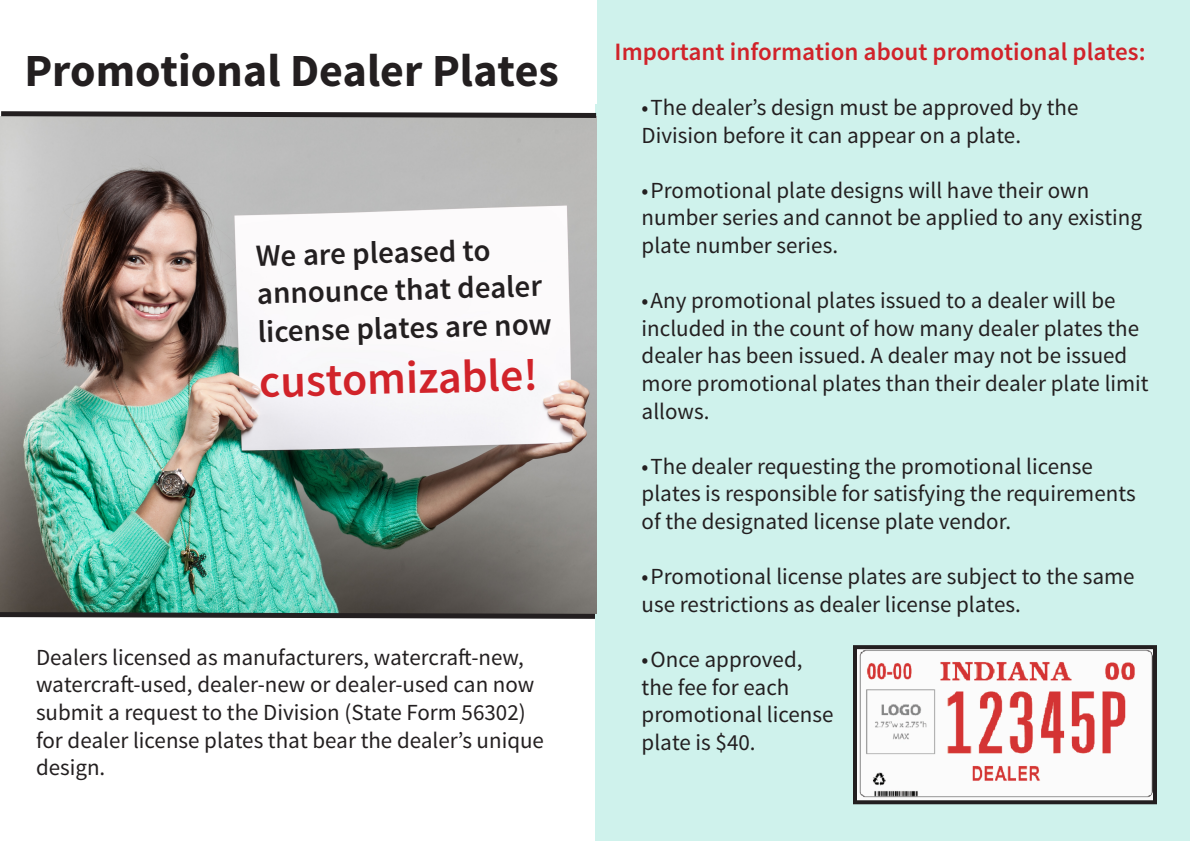
<style>
.page{position:relative;width:1190px;height:841px;background:#fff}
.page>*{position:absolute;margin:0;border:0;box-sizing:border-box;transform-origin:0 0}
.t1{font:700 46px "Source Sans Pro";color:#231f20}
.t2{font:600 46px "Source Sans Pro";color:#d1232a}
.t3{font:600 31px/37.8px "Source Sans Pro";color:#231f20}
.t4{font:600 25px "Source Sans Pro";color:#d1232a}
.t5{font:23px/27.6px "Source Sans Pro";color:#231f20}
</style>
<div class="page">
<div style="left:595px;top:0;width:595px;height:841px;background:#cff2ec"></div>
<img style="left:858px;top:650px;width:294px;height:149px">
<div style="left:853px;top:645px;width:304px;height:159px;border:4px solid #231f20"></div>
<img style="left:0;top:120px;width:596px;height:490px">
<svg style="left:0;top:111px;width:597px;height:9px;background:#6f6d6d"></svg>
<svg style="left:0;top:610px;width:597px;height:9px;background:#4a5652"></svg>
<h1 class="t1" style="left:24px;top:41px;width:536px">Promotional Dealer Plates</h1>
<h2 class="t3" style="left:255px;top:239px;width:295px;rotate:-2deg">We are pleased to announce that dealer license plates are now</h2>
<h1 class="t2" style="left:259px;top:352px;width:280px;rotate:-1deg">customizable!</h1>
<p class="t5" style="left:36px;top:644px;width:509px">Dealers licensed as manufacturers, watercraft-new, watercraft-used, dealer-new or dealer-used can now submit a request to the Division (State Form 56302) for dealer license plates that bear the dealer’s unique design.</p>
<p class="t4" style="left:615px;top:36px;width:532px">Important information about promotional plates:</p>
<p class="t5" style="left:642px;top:94px;width:438px">•The dealer’s design must be approved by the<br>Division before it can appear on a plate.</p>
<p class="t5" style="left:642px;top:177px;width:502px">•Promotional plate designs will have their own number series and cannot be applied to any existing plate number series.</p>
<p class="t5" style="left:642px;top:287px;width:509px">•Any promotional plates issued to a dealer will be included in the count of how many dealer plates the dealer has been issued. A dealer may not be issued more promotional plates than their dealer plate limit allows.</p>
<p class="t5" style="left:642px;top:453px;width:496px">•The dealer requesting the promotional license plates is responsible for satisfying the requirements of the designated license plate vendor.</p>
<p class="t5" style="left:642px;top:563px;width:494px">•Promotional license plates are subject to the same use restrictions as dealer license plates.</p>
<p class="t5" style="left:642px;top:646px;width:193px">•Once approved, the fee for each promotional license plate is $40.</p>
</div>
